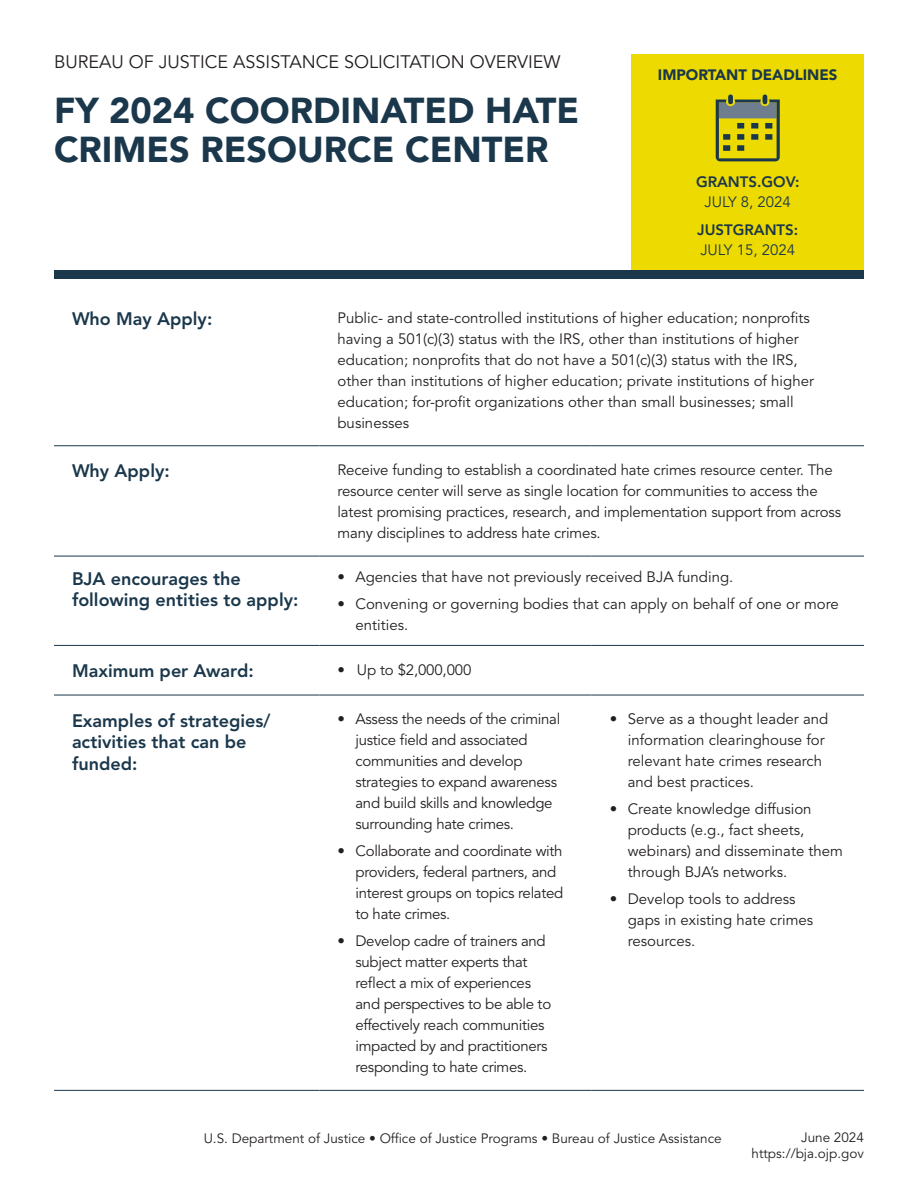
<style>
.page{position:relative;width:918px;height:1188px;background:#fff}
.page>*{position:absolute;margin:0;border:0;box-sizing:border-box;transform-origin:0 0}
.t1{font:900 36px/39px "Avenir";color:#1a374b}
.t2{font:800 18px/21.6px "Avenir LT Std";color:#1a374b}
.t3{font:18px "Avenir LT Std";color:#231f20}
.t4{font:15px/21px "Avenir LT Std";letter-spacing:-.01em;color:#231f20}
.t5{font:800 15px "Avenir LT Std";color:#1a374b}
.t6{font:15px "Avenir LT Std";color:#1a374b}
.t7{font:900 15px "Avenir LT Std";color:#1a374b}
.t8{font:13.5px/16.5px "Avenir LT Std";color:#231f20;text-align:right}
</style>
<div class="page">
<div style="left:632px;top:54px;width:232px;height:216px;background:#edda01"></div>
<div style="left:54px;top:270px;width:810px;height:9px;background:#1a374b"></div>
<hr style="left:54px;top:1090px;width:266px;height:1px;background:#1a374b">
<hr style="left:320px;top:1090px;width:272px;height:1px;background:#1a374b">
<hr style="left:592px;top:1090px;width:272px;height:1px;background:#1a374b">
<hr style="left:54px;top:695px;width:266px;height:1px;background:#1a374b">
<hr style="left:320px;top:695px;width:272px;height:1px;background:#1a374b">
<hr style="left:592px;top:695px;width:272px;height:1px;background:#1a374b">
<hr style="left:54px;top:645px;width:266px;height:1px;background:#1a374b">
<hr style="left:320px;top:645px;width:272px;height:1px;background:#1a374b">
<hr style="left:592px;top:645px;width:272px;height:1px;background:#1a374b">
<hr style="left:54px;top:556px;width:266px;height:1px;background:#1a374b">
<hr style="left:320px;top:556px;width:272px;height:1px;background:#1a374b">
<hr style="left:592px;top:556px;width:272px;height:1px;background:#1a374b">
<hr style="left:54px;top:445px;width:266px;height:1px;background:#1a374b">
<hr style="left:320px;top:445px;width:272px;height:1px;background:#1a374b">
<hr style="left:592px;top:445px;width:272px;height:1px;background:#1a374b">
<svg style="left:716px;top:94px;width:64px;height:68px"></svg>
<p class="t3" style="left:54px;top:51px;width:508px">BUREAU OF JUSTICE ASSISTANCE SOLICITATION OVERVIEW</p>
<h1 class="t1" style="left:54px;top:90px;width:527px">FY 2024 COORDINATED HATE<br>CRIMES RESOURCE CENTER</h1>
<p class="t7" style="left:658px;top:66px;width:181px">IMPORTANT DEADLINES</p>
<p class="t5" style="left:696px;top:173px;width:105px">GRANTS.GOV:</p>
<p class="t6" style="left:705px;top:193px;width:88px">JULY 8, 2024</p>
<p class="t5" style="left:697px;top:221px;width:103px">JUSTGRANTS:</p>
<p class="t6" style="left:700px;top:241px;width:96px">JULY 15, 2024</p>
<p class="t2" style="left:72px;top:308px;width:142px">Who May Apply:</p>
<p class="t4" style="left:338px;top:307px;width:478px">Public- and state-controlled institutions of higher education; nonprofts having a 501(c)(3) status with the IRS, other than institutions of higher education; nonprofts that do not have a 501(c)(3) status with the IRS, other than institutions of higher education; private institutions of higher education; for-proft organizations other than small businesses; small businesses</p>
<p class="t2" style="left:72px;top:460px;width:99px">Why Apply:</p>
<p class="t4" style="left:338px;top:460px;width:505px">Receive funding to establish a coordinated hate crimes resource center. The resource center will serve as single location for communities to access the latest promising practices, research, and implementation support from across many disciplines to address hate crimes.</p>
<p class="t2" style="left:72px;top:568px;width:170px">BJA encourages the</p>
<p class="t4" style="left:338px;top:567px;width:397px">• Agencies that have not previously received BJA funding.</p>
<p class="t2" style="left:72px;top:589px;width:228px">following entities to apply:</p>
<p class="t4" style="left:356px;top:594px;width:485px;text-indent:-18px">• Convening or governing bodies that can apply on behalf of one or more entities.</p>
<p class="t2" style="left:72px;top:660px;width:183px">Maximum per Award:</p>
<p class="t4" style="left:338px;top:660px;width:135px">• Up to $2,000,000</p>
<p class="t2" style="left:72px;top:710px;width:200px">Examples of strategies/ activities that can be</p>
<p class="t4" style="left:338px;top:709px;width:9px">•</p>
<p class="t4" style="left:356px;top:709px;width:206px">Assess the needs of the criminal justice feld and associated</p>
<p class="t2" style="left:72px;top:753px;width:67px">funded:</p>
<p class="t4" style="left:356px;top:751px;width:169px">communities and develop</p>
<p class="t4" style="left:356px;top:772px;width:203px">strategies to expand awareness</p>
<p class="t4" style="left:356px;top:793px;width:199px">and build skills and knowledge</p>
<p class="t4" style="left:356px;top:814px;width:160px">surrounding hate crimes.</p>
<p class="t4" style="left:338px;top:841px;width:9px">•</p>
<p class="t4" style="left:356px;top:841px;width:209px">Collaborate and coordinate with</p>
<p class="t4" style="left:356px;top:862px;width:202px">providers, federal partners, and</p>
<p class="t4" style="left:356px;top:883px;width:209px">interest groups on topics related</p>
<p class="t4" style="left:356px;top:904px;width:96px">to hate crimes.</p>
<p class="t4" style="left:338px;top:931px;width:9px">•</p>
<p class="t4" style="left:356px;top:931px;width:192px">Develop cadre of trainers and</p>
<p class="t4" style="left:356px;top:952px;width:174px">subject matter experts that</p>
<p class="t4" style="left:356px;top:973px;width:177px">refect a mix of experiences</p>
<p class="t4" style="left:356px;top:994px;width:197px">and perspectives to be able to</p>
<p class="t4" style="left:356px;top:1015px;width:191px">effectively reach communities</p>
<p class="t4" style="left:356px;top:1036px;width:194px">impacted by and practitioners</p>
<p class="t4" style="left:356px;top:1057px;width:173px">responding to hate crimes.</p>
<p class="t4" style="left:628px;top:709px;width:202px;text-indent:-18px">• Serve as a thought leader and information clearinghouse for relevant hate crimes research and best practices.</p>
<p class="t4" style="left:628px;top:799px;width:217px;text-indent:-18px">• Create knowledge diffusion products (e.g., fact sheets, webinars) and disseminate them through BJA’s networks.</p>
<p class="t4" style="left:628px;top:889px;width:187px;text-indent:-18px">• Develop tools to address gaps in existing hate crimes resources.</p>
<p class="t8" style="left:204px;top:1130px;width:520px">U.S. Department of Justice • Offce of Justice Programs • Bureau of Justice Assistance</p>
<p class="t8" style="left:752px;top:1129px;width:114px">June 2024 https://bja.ojp.gov</p>
</div>
